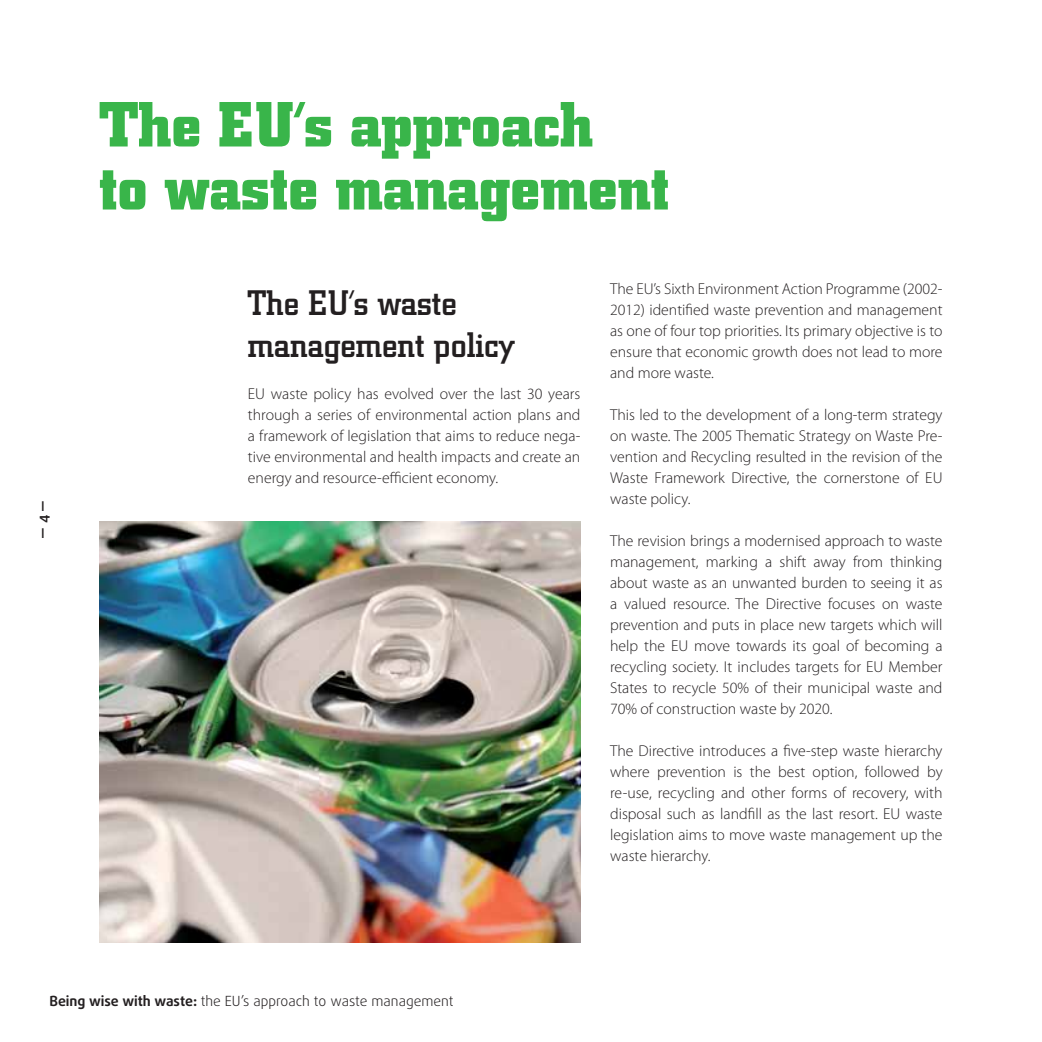
<style>
.page{position:relative;width:1042px;height:1042px;background:#fff}
.page>*{position:absolute;margin:0;border:0;box-sizing:border-box;transform-origin:0 0}
.t1{font:700 63px/63px "City";color:#39b54a}
.t2{font:500 35px/42px "City";color:#231f20}
.t3{font:300 15.75px/21px "Myriad Pro";color:#231f20;text-align:justify}
.t4{font:300 14px "Daxline Pro";color:#231f20}
.t5{font:700 14px "Daxline Pro";color:#231f20}
.s1{font-weight:700}
</style>
<div class="page">
<img style="left:99px;top:521px;width:481px;height:422px">
<p class="t5" style="left:37px;top:539px;width:40px;rotate:-90deg">— 4 —</p>
<h1 class="t1" style="left:99px;top:99px;width:571px">The EU’s approach<br>to waste management</h1>
<h2 class="t2" style="left:248px;top:285px;width:268px">The EU’s waste management policy</h2>
<p class="t3" style="left:248px;top:385px;width:334px">EU waste policy has evolved over the last 30 years through a series of environmental action plans and a framework of legislation that aims to reduce nega&shy;tive environmental and health impacts and create an energy and resource-efficient economy.</p>
<p class="t3" style="left:610px;top:280px;width:334px">The EU’s Sixth Environment Action Programme (2002- 2012) identified waste prevention and management as one of four top priorities. Its primary objective is to ensure that economic growth does not lead to more and more waste.</p>
<p class="t3" style="left:610px;top:406px;width:334px">This led to the development of a long-term strategy on waste. The 2005 Thematic Strategy on Waste Pre&shy;vention and Recycling resulted in the revision of the Waste Framework Directive, the cornerstone of EU waste policy.</p>
<p class="t3" style="left:610px;top:532px;width:334px">The revision brings a modernised approach to waste management, marking a shift away from thinking about waste as an unwanted burden to seeing it as a valued resource. The Directive focuses on waste prevention and puts in place new targets which will help the EU move towards its goal of becoming a re cycling society. It includes targets for EU Member States to recycle 50% of their municipal waste and 70% of construction waste by 2020.</p>
<p class="t3" style="left:610px;top:742px;width:334px">The Directive introduces a five-step waste hierarchy where prevention is the best option, followed by re-use, recycling and other forms of recovery, with disposal such as landfill as the last resort. EU waste legislation aims to move waste management up the waste hierarchy.</p>
<p class="t4" style="left:49px;top:995px;width:405px"><span class="s1">Being wise with waste:</span> the EU’s approach to waste management</p>
</div>
